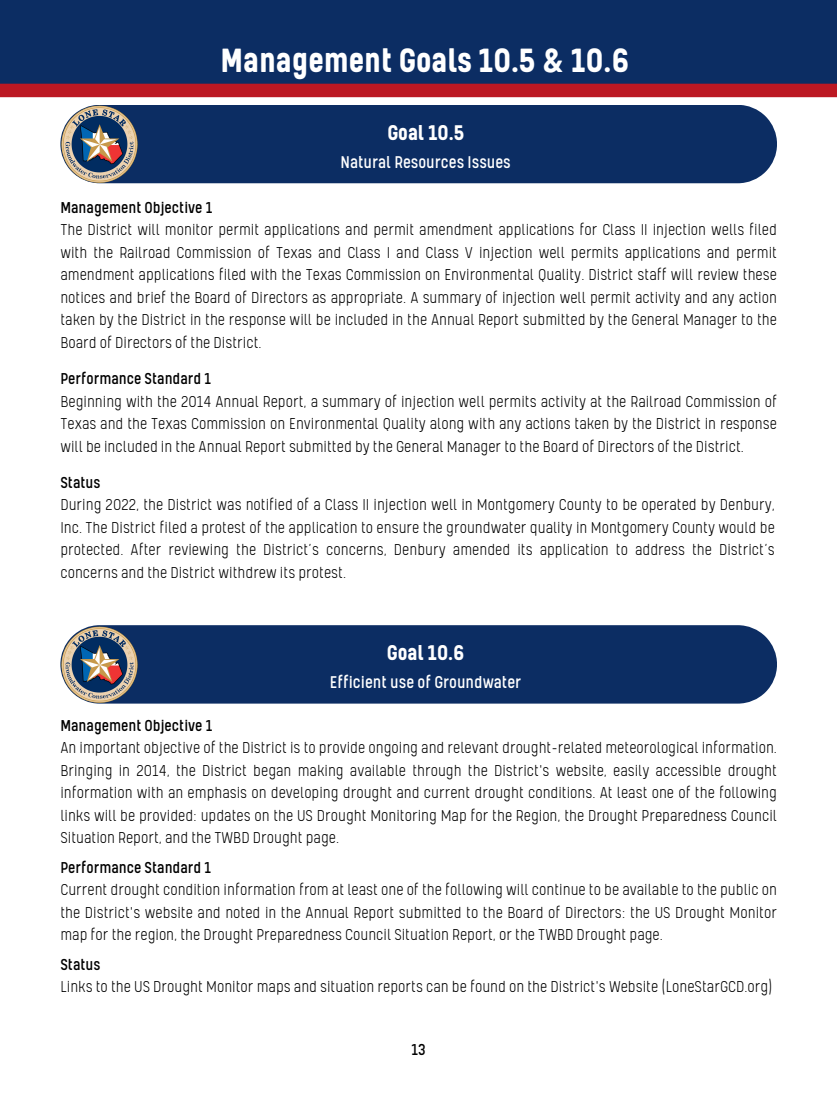
<style>
.page{position:relative;width:837px;height:1107px;background:#fff}
.page>*{position:absolute;margin:0;border:0;box-sizing:border-box;transform-origin:0 0}
.t1{font:700 38.4px "Kelpt A1";color:#fff}
.t2{font:700 24.3px "Kelpt A1";color:#fff}
.t3{font:19.35px "Kelpt A1";color:#fff}
.t4{font:300 18px/22.5px "Kelpt A1";color:#000;text-align:justify}
.t5{font:18px "Kelpt A1";color:#000}
</style>
<div class="page">
<div style="left:0;top:0;width:837px;height:90px;background:#0c2d63"></div>
<div style="left:0;top:84px;width:837px;height:13px;background:#bc1823"></div>
<div style="left:93px;top:625px;width:684px;height:79px;background:#0c2d63"></div>
<img style="left:60px;top:625px;width:79px;height:78px">
<div style="left:139px;top:105px;width:638px;height:78px;background:#0c2d63"></div>
<img style="left:60px;top:105px;width:79px;height:78px">
<p class="t1" style="left:221px;top:31px;width:410px">Management Goals 10.5 &amp; 10.6</p>
<p class="t2" style="left:387px;top:114px;width:78px">Goal 10.5</p>
<p class="t3" style="left:341px;top:148px;width:172px">Natural Resources Issues</p>
<p class="t5" style="left:60px;top:194px;width:154px">Management Objective 1</p>
<p class="t4" style="left:60px;top:217px;width:718px">The District will monitor permit applications and permit amendment applications for Class II injection wells filed with the Railroad Commission of Texas and Class I and Class V injection well permits applications and permit amendment applications filed with the Texas Commission on Environmental Quality. District staff will review these notices and brief the Board of Directors as appropriate. A summary of injection well permit activity and any action taken by the District in the response will be included in the Annual Report submitted by the General Manager to the Board of Directors of the District.</p>
<p class="t5" style="left:60px;top:365px;width:152px">Performance Standard 1</p>
<p class="t4" style="left:60px;top:388px;width:718px">Beginning with the 2014 Annual Report, a summary of injection well permits activity at the Railroad Commission of Texas and the Texas Commission on Environmental Quality along with any actions taken by the District in response will be included in the Annual Report submitted by the General Manager to the Board of Directors of the District.</p>
<p class="t5" style="left:60px;top:469px;width:42px">Status</p>
<p class="t4" style="left:60px;top:492px;width:716px">During 2022, the District was notified of a Class II injection well in Montgomery County to be operated by Denbury, Inc. The District filed a protest of the application to ensure the groundwater quality in Montgomery County would be protected. After reviewing the District’s concerns, Denbury amended its application to address the District’s concerns and the District withdrew its protest.</p>
<p class="t2" style="left:387px;top:634px;width:79px">Goal 10.6</p>
<p class="t3" style="left:330px;top:668px;width:193px">Efficient use of Groundwater</p>
<p class="t5" style="left:60px;top:712px;width:154px">Management Objective 1</p>
<p class="t4" style="left:60px;top:735px;width:718px">An important objective of the District is to provide ongoing and relevant drought-related meteorological information.<br>Bringing in 2014, the District began making available through the District's website, easily accessible drought information with an emphasis on developing drought and current drought conditions. At least one of the following links will be provided: updates on the US Drought Monitoring Map for the Region, the Drought Preparedness Council Situation Report, and the TWBD Drought page.</p>
<p class="t5" style="left:60px;top:854px;width:152px">Performance Standard 1</p>
<p class="t4" style="left:60px;top:877px;width:718px">Current drought condition information from at least one of the following will continue to be available to the public on the District's website and noted in the Annual Report submitted to the Board of Directors: the US Drought Monitor map for the region, the Drought Preparedness Council Situation Report, or the TWBD Drought page.</p>
<p class="t5" style="left:60px;top:951px;width:42px">Status</p>
<p class="t4" style="left:60px;top:974px;width:714px">Links to the US Drought Monitor maps and situation reports can be found on the District's Website (LoneStarGCD.org)</p>
<p class="t5" style="left:411px;top:1036px;width:16px">13</p>
</div>
